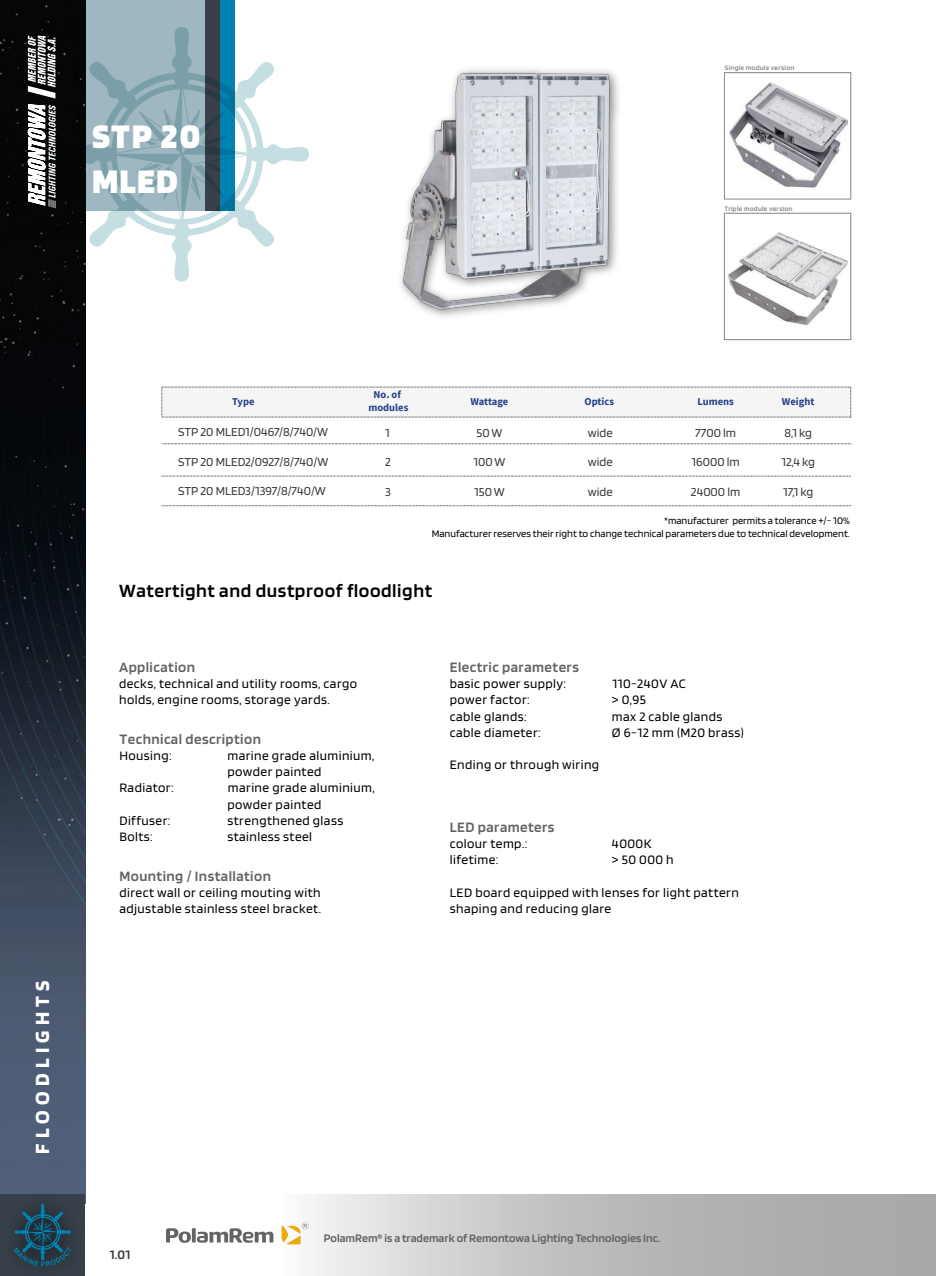
<style>
.page{position:relative;width:936px;height:1276px;background:#fff}
.page>*{position:absolute;margin:0;border:0;box-sizing:border-box;transform-origin:0 0}
.t1{font:800 36px "Blinker";letter-spacing:.03em;color:#fff}
.t2{font:700 21px "Blinker";letter-spacing:.25em;color:#fff}
.t3{font:600 19.5px "Blinker";letter-spacing:.03em;color:#000}
.t4{font:600 15px "Blinker";letter-spacing:.03em;color:#636362}
.t5{font:13.5px/16.2px "Blinker";letter-spacing:.03em;color:#000}
.t6{font:600 13.5px "Blinker";color:#3c3c3a}
.t7{font:12.75px "Blinker";color:#3c3c3a}
.t8{font:600 12px "Blinker";color:#636362}
.t9{font:10.5px/12.6px "Blinker";color:#000;text-align:right}
.t10{font:700 10.5px/12.6px "Source Sans Pro";color:#27428b;text-align:center}
.t11{font:700 10.5px "Source Sans Pro";letter-spacing:-.02em;color:#27428b}
.t12{font:600 7.2px "Blinker";letter-spacing:.03em;color:#878786}
</style>
<div class="page">
<svg style="left:166px;top:1194px;width:769px;height:82px"></svg>
<div style="left:84px;top:0;width:121px;height:211px;background:#9fb7c0"></div>
<div style="left:205px;top:0;width:15px;height:211px;background:#38414b"></div>
<div style="left:220px;top:0;width:15px;height:211px;background:#0083b1"></div>
<svg style="left:166px;top:1228px;width:107px;height:14px"></svg>
<svg style="left:281px;top:1222px;width:27px;height:22px"></svg>
<img style="left:0;top:0;width:85px;height:1178px">
<svg style="left:28px;top:36px;width:26px;height:172px"></svg>
<img style="left:0;top:1178px;width:86px;height:98px">
<svg style="left:13px;top:1204px;width:59px;height:62px;background:#224657"></svg>
<svg style="left:54px;top:27px;width:255px;height:254px"></svg>
<img style="left:400px;top:69px;width:219px;height:248px">
<div style="left:724px;top:72px;width:127px;height:127px;border:1px solid #878488"></div>
<img style="left:729px;top:82px;width:118px;height:106px">
<div style="left:724px;top:213px;width:127px;height:127px;border:1px solid #878488"></div>
<img style="left:725px;top:231px;width:124px;height:96px">
<div style="left:162px;top:387px;width:688px;height:30px;background:#f5f5f5"></div>
<svg style="left:162px;top:476px;width:688px;height:1px"></svg>
<svg style="left:162px;top:505px;width:688px;height:1px"></svg>
<svg style="left:163px;top:443px;width:688px;height:1px"></svg>
<h1 class="t1" style="left:92px;top:118px;width:110px">STP 20</h1>
<h1 class="t1" style="left:92px;top:163px;width:87px">MLED</h1>
<p class="t12" style="left:725px;top:64px;width:71px">Single module version</p>
<p class="t12" style="left:724px;top:205px;width:70px">Triple module version</p>
<h2 class="t2" style="left:32px;top:1154px;width:175px;rotate:-90deg">FLOODLIGHTS</h2>
<p class="t10" style="left:368px;top:388px;width:41px">No. of modules</p>
<p class="t7" style="left:385px;top:426px;width:6px">1</p>
<p class="t7" style="left:784px;top:426px;width:29px">8,1 kg</p>
<p class="t10" style="left:584px;top:395px;width:31px">Optics</p>
<p class="t10" style="left:232px;top:395px;width:24px">Type</p>
<p class="t11" style="left:470px;top:394px;width:39px">Wattage</p>
<p class="t10" style="left:697px;top:395px;width:38px">Lumens</p>
<p class="t10" style="left:782px;top:395px;width:34px">Weight</p>
<p class="t7" style="left:178px;top:426px;width:151px">STP 20 MLED1/0467/8/740/W</p>
<p class="t7" style="left:476px;top:426px;width:27px">50 W</p>
<p class="t7" style="left:587px;top:426px;width:27px">wide</p>
<p class="t7" style="left:695px;top:426px;width:42px">7700 lm</p>
<p class="t7" style="left:178px;top:455px;width:151px">STP 20 MLED2/0927/8/740/W</p>
<p class="t7" style="left:385px;top:455px;width:7px">2</p>
<p class="t7" style="left:473px;top:455px;width:33px">100 W</p>
<p class="t7" style="left:587px;top:455px;width:27px">wide</p>
<p class="t7" style="left:691px;top:455px;width:50px">16000 lm</p>
<p class="t7" style="left:781px;top:455px;width:35px">12,4 kg</p>
<p class="t7" style="left:178px;top:485px;width:149px">STP 20 MLED3/1397/8/740/W</p>
<p class="t7" style="left:385px;top:485px;width:7px">3</p>
<p class="t7" style="left:474px;top:485px;width:32px">150 W</p>
<p class="t7" style="left:587px;top:485px;width:27px">wide</p>
<p class="t7" style="left:691px;top:485px;width:51px">24000 lm</p>
<p class="t7" style="left:783px;top:485px;width:32px">17,1 kg</p>
<p class="t9" style="left:431px;top:515px;width:419px">*manufacturer permits a tolerance +/- 10%<br>Manufacturer reserves their right to change technical parameters due to technical development.</p>
<h3 class="t3" style="left:119px;top:581px;width:314px">Watertight and dustproof floodlight</h3>
<p class="t4" style="left:119px;top:659px;width:77px">Application</p>
<p class="t5" style="left:119px;top:676px;width:239px">decks, technical and utility rooms, cargo holds, engine rooms, storage yards.</p>
<p class="t4" style="left:119px;top:731px;width:143px">Technical description</p>
<p class="t5" style="left:119px;top:748px;width:54px">Housing:</p>
<p class="t5" style="left:227px;top:748px;width:148px">marine grade aluminium, powder painted</p>
<p class="t5" style="left:119px;top:780px;width:56px">Radiator:</p>
<p class="t5" style="left:227px;top:780px;width:149px">marine grade aluminium, powder painted</p>
<p class="t5" style="left:119px;top:812px;width:53px">Diffuser:</p>
<p class="t5" style="left:227px;top:812px;width:117px">strengthened glass</p>
<p class="t5" style="left:119px;top:829px;width:35px">Bolts:</p>
<p class="t5" style="left:227px;top:829px;width:86px">stainless steel</p>
<p class="t4" style="left:119px;top:868px;width:153px">Mounting / Installation</p>
<p class="t5" style="left:119px;top:884px;width:203px">direct wall or ceiling mouting with adjustable stainless steel bracket.</p>
<p class="t4" style="left:450px;top:659px;width:131px">Electric parameters</p>
<p class="t5" style="left:450px;top:676px;width:118px">basic power supply:</p>
<p class="t5" style="left:612px;top:676px;width:75px">110-240V AC</p>
<p class="t5" style="left:450px;top:692px;width:81px">power factor:</p>
<p class="t5" style="left:612px;top:692px;width:36px">&gt; 0,95</p>
<p class="t5" style="left:450px;top:708px;width:78px">cable glands:</p>
<p class="t5" style="left:612px;top:708px;width:112px">max 2 cable glands</p>
<p class="t5" style="left:450px;top:724px;width:92px">cable diameter:</p>
<p class="t5" style="left:612px;top:724px;width:133px">Ø 6-12 mm (M20 brass)</p>
<p class="t5" style="left:450px;top:757px;width:151px">Ending or through wiring</p>
<p class="t4" style="left:450px;top:819px;width:106px">LED parameters</p>
<p class="t5" style="left:450px;top:836px;width:79px">colour temp.:</p>
<p class="t5" style="left:612px;top:836px;width:41px">4000K</p>
<p class="t5" style="left:450px;top:852px;width:50px">lifetime:</p>
<p class="t5" style="left:612px;top:852px;width:63px">&gt; 50 000 h</p>
<p class="t5" style="left:450px;top:884px;width:290px">LED board equipped with lenses for light pattern shaping and reducing glare</p>
<p class="t6" style="left:110px;top:1247px;width:22px">1.01</p>
<p class="t8" style="left:324px;top:1232px;width:338px">PolamRem® is a trademark of Remontowa Lighting Technologies Inc.</p>
</div>
